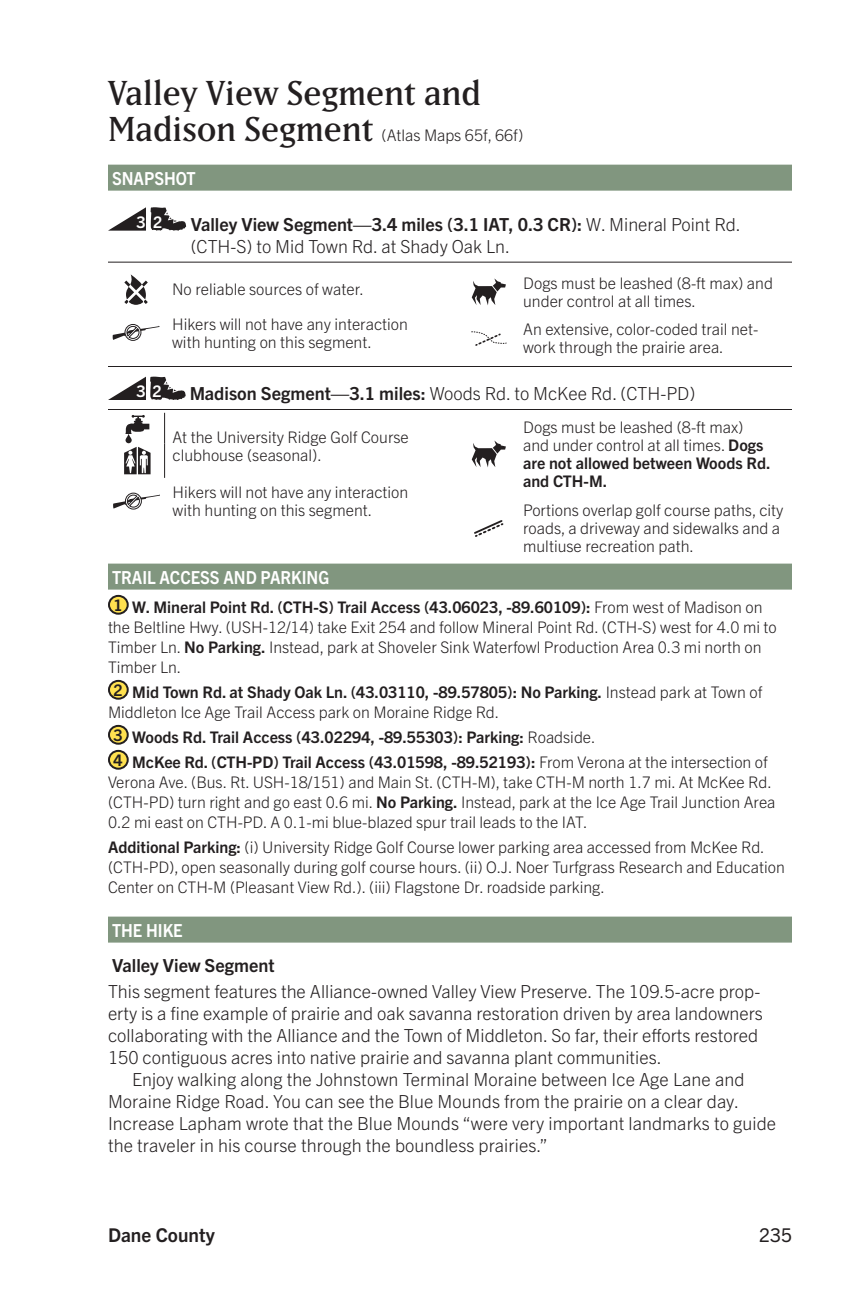
<style>
.page{position:relative;width:864px;height:1296px;background:#fff}
.page>*{position:absolute;margin:0;border:0;box-sizing:border-box;transform-origin:0 0}
.t1{font:34px "Matrix IIOT";color:#231f20}
.t2{font:700 19px "Trade Gothic Next LT Pro";color:#231f20}
.t3{font:19px "Trade Gothic Next LT Pro";color:#231f20}
.t4{font:300 18px/22px "Trade Gothic Next LT Pro";color:#231f20}
.t5{font:700 18px "Trade Gothic Next LT Pro";color:#fff;scale:.9 1}
.t6{font:700 18px "Trade Gothic Next LT Pro";color:#231f20}
.t7{font:300 16px/18px "Trade Gothic Next LT Pro";color:#231f20}
.t8{font:700 16px/25px "Trade Gothic Next LT Pro";color:#231f20}
.t9{font:700 16px "Trade Gothic Next LT Pro";color:#fff}
.s1{font-family:"Matrix IIOT";font-weight:400;font-size:34px}
.s2{font-weight:700}
.s3{font-weight:300}
</style>
<div class="page">
<div style="left:108px;top:165px;width:684px;height:26px;background:#81967f"></div>
<hr style="left:108px;top:262px;width:684px;height:1px;background:#231f20">
<hr style="left:108px;top:366px;width:684px;height:1px;background:#231f20">
<hr style="left:108px;top:409px;width:684px;height:1px;background:#231f20">
<div style="left:108px;top:564px;width:684px;height:26px;background:#81967f"></div>
<div style="left:108px;top:917px;width:684px;height:26px;background:#81967f"></div>
<svg style="left:108px;top:207px;width:78px;height:24px"></svg>
<svg style="left:108px;top:376px;width:78px;height:24px"></svg>
<div style="left:109px;top:596px;width:19px;height:18px;background:#ffe14f;border-radius:50%"></div>
<div style="left:108px;top:595px;width:21px;height:20px;border:2px solid #231f20;border-radius:50%"></div>
<div style="left:109px;top:681px;width:19px;height:18px;background:#ffe14f;border-radius:50%"></div>
<div style="left:108px;top:680px;width:21px;height:20px;border:2px solid #231f20;border-radius:50%"></div>
<div style="left:109px;top:726px;width:19px;height:18px;background:#ffe14f;border-radius:50%"></div>
<div style="left:108px;top:725px;width:21px;height:20px;border:2px solid #231f20;border-radius:50%"></div>
<div style="left:109px;top:751px;width:19px;height:18px;background:#ffe14f;border-radius:50%"></div>
<div style="left:108px;top:750px;width:21px;height:20px;border:2px solid #231f20;border-radius:50%"></div>
<svg style="left:124px;top:274px;width:24px;height:31px"></svg>
<svg style="left:113px;top:324px;width:47px;height:17px"></svg>
<svg style="left:472px;top:278px;width:34px;height:27px"></svg>
<svg style="left:471px;top:331px;width:36px;height:15px"></svg>
<hr style="left:164px;top:413px;width:1px;height:30px;background:#231f20">
<hr style="left:164px;top:443px;width:1px;height:35px;background:#231f20">
<svg style="left:124px;top:415px;width:27px;height:59px"></svg>
<svg style="left:113px;top:493px;width:47px;height:17px"></svg>
<svg style="left:472px;top:441px;width:34px;height:26px"></svg>
<svg style="left:474px;top:520px;width:30px;height:17px"></svg>
<h1 class="t1" style="left:108px;top:73px;width:374px">Valley View Segment and</h1>
<p class="t7" style="left:108px;top:125px;width:417px"><span class="s1">Madison Segment</span> (Atlas Maps 65f, 66f)</p>
<p class="t5" style="left:112px;top:166px;width:95px">SNAPSHOT</p>
<p class="t9" style="left:136px;top:211px;width:27px">3 2</p>
<p class="t4" style="left:191px;top:212px;width:552px"><span class="s2">Valley View Segment—3.4 miles (3.1 IAT, 0.3 CR):</span> W. Mineral Point Rd. (CTH-S) to Mid Town Rd. at Shady Oak Ln.</p>
<p class="t7" style="left:172px;top:271px;width:237px;line-height:34.4px">No reliable sources of water.<br>Hikers will not have any interaction</p>
<p class="t7" style="left:172px;top:332px;width:201px">with hunting on this segment.</p>
<p class="t7" style="left:523px;top:273px;width:251px">Dogs must be leashed (8-ft max) and under control at all times.</p>
<p class="t7" style="left:523px;top:320px;width:237px">An extensive, color-coded trail net&shy;work through the prairie area.</p>
<p class="t9" style="left:136px;top:380px;width:27px">3 2</p>
<p class="t4" style="left:190px;top:381px;width:507px"><span class="s2">Madison Segment—3.1 miles:</span> Woods Rd. to McKee Rd. (CTH-PD)</p>
<p class="t7" style="left:173px;top:427px;width:238px">At the University Ridge Golf Course clubhouse (seasonal).</p>
<p class="t7" style="left:173px;top:482px;width:237px">Hikers will not have any interaction with hunting on this segment.</p>
<p class="t7" style="left:523px;top:417px;width:249px">Dogs must be leashed (8-ft max) and under control at all times. <span class="s2">Dogs are not allowed between Woods Rd. and CTH-M.</span></p>
<p class="t7" style="left:523px;top:500px;width:262px;text-indent:-63px"><sup>other</sup> <sup>uses</sup> Portions overlap golf course paths, city roads, a driveway and sidewalks and a multiuse recreation path.</p>
<p class="t5" style="left:112px;top:565px;width:243px">TRAIL ACCESS AND PARKING</p>
<p class="t7" style="left:108px;top:596px;width:670px;line-height:20px;text-indent:6px"><span class="s2">1 W. Mineral Point Rd. (CTH-S) Trail Access (43.06023, -89.60109):</span> From west of Madison on the Beltline Hwy. (USH-12/14) take Exit 254 and follow Mineral Point Rd. (CTH-S) west for 4.0 mi to Timber Ln. <span class="s2">No Parking.</span> Instead, park at Shoveler Sink Waterfowl Production Area 0.3 mi north on Timber Ln.</p>
<p class="t7" style="left:108px;top:681px;width:656px;line-height:20px;text-indent:6px"><span class="s2">2 Mid Town Rd. at Shady Oak Ln. (43.03110, -89.57805): No Parking.</span> Instead park at Town of<br>Middleton Ice Age Trail Access park on Moraine Ridge Rd.</p>
<p class="t8" style="left:114px;top:723px;width:656px">3 Woods Rd. Trail Access (43.02294, -89.55303): Parking: <span class="s3">Roadside.<br></span>4 McKee Rd. (CTH-PD) Trail Access (43.01598, -89.52193): <span class="s3">From Verona at the intersection of</span></p>
<p class="t7" style="left:108px;top:771px;width:669px;line-height:20px">Verona Ave. (Bus. Rt. USH-18/151) and Main St. (CTH-M), take CTH-M north 1.7 mi. At McKee Rd. (CTH-PD) turn right and go east 0.6 mi. <span class="s2">No Parking.</span> Instead, park at the Ice Age Trail Junction Area<br>0.2 mi east on CTH-PD. A 0.1-mi blue-blazed spur trail leads to the IAT.</p>
<p class="t7" style="left:108px;top:836px;width:678px;line-height:20px"><span class="s2">Additional Parking:</span> (i) University Ridge Golf Course lower parking area accessed from McKee Rd. (CTH-PD), open seasonally during golf course hours. (ii) O.J. Noer Turfgrass Research and Education<br>Center on CTH-M (Pleasant View Rd.). (iii) Flagstone Dr. roadside parking.</p>
<p class="t5" style="left:112px;top:918px;width:80px">THE HIKE</p>
<p class="t6" style="left:112px;top:953px;width:164px">Valley View Segment</p>
<p class="t4" style="left:108px;top:979px;width:656px">This segment features the Alliance-owned Valley View Preserve. The 109.5-acre prop&shy;erty is a fine example of prairie and oak savanna restoration driven by area landowners collaborating with the Alliance and the Town of Middleton. So far, their efforts restored 150 contiguous acres into native prairie and savanna plant communities.</p>
<p class="t4" style="left:108px;top:1067px;width:670px;text-indent:24px">Enjoy walking along the Johnstown Terminal Moraine between Ice Age Lane and Moraine Ridge Road. You can see the Blue Mounds from the prairie on a clear day.<br>Increase Lapham wrote that the Blue Mounds “were very important landmarks to guide the traveler in his course through the boundless prairies.”</p>
<p class="t2" style="left:108px;top:1221px;width:108px">Dane County</p>
<p class="t3" style="left:759px;top:1221px;width:34px">235</p>
</div>
